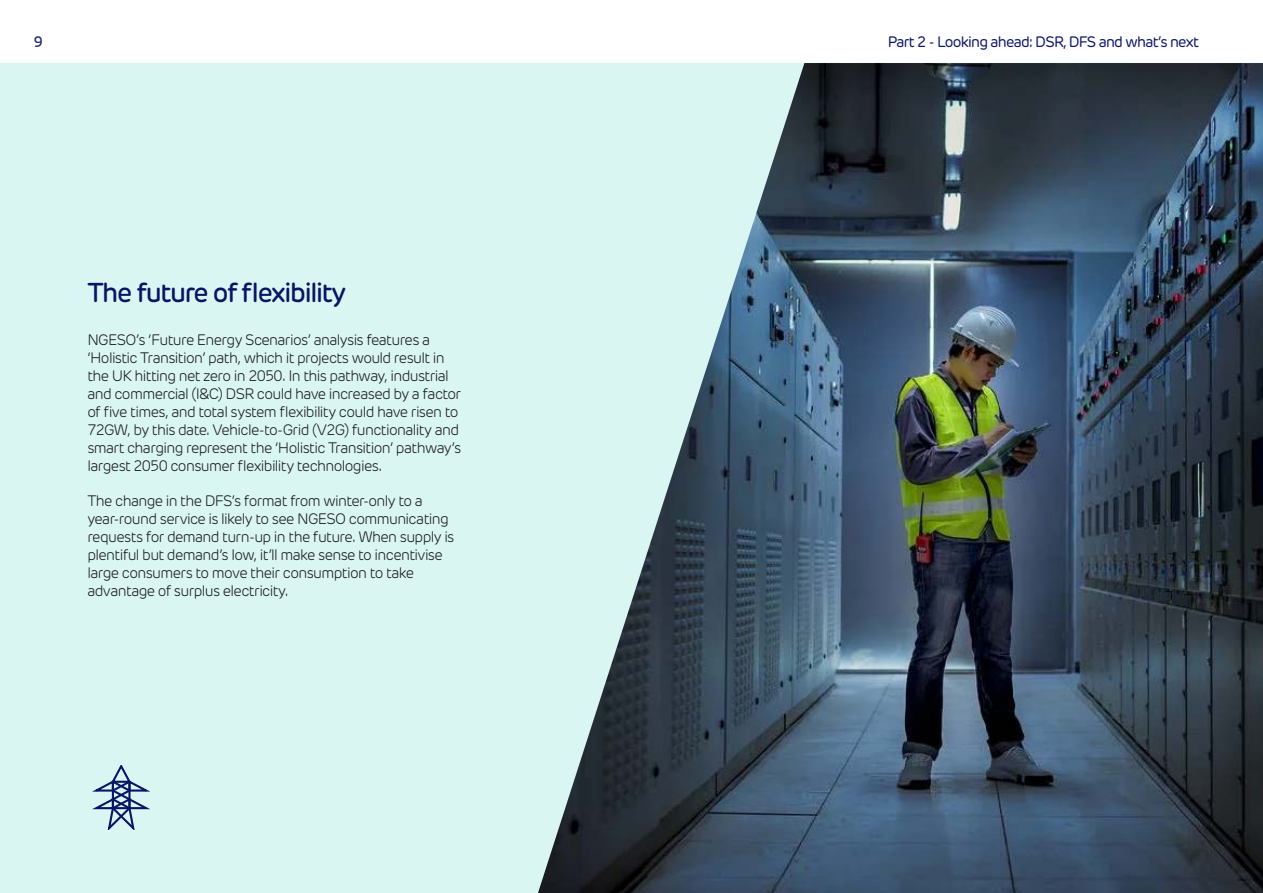
<style>
.page{position:relative;width:1263px;height:893px;background:#fff}
.page>*{position:absolute;margin:0;border:0;box-sizing:border-box;transform-origin:0 0}
.t1{font:500 27px "New Rubrik";letter-spacing:-.05em;color:#0a1464}
.t2{font:300 15px/18px "New Rubrik";letter-spacing:-.04em;color:#1a1a1a}
.t3{font:15px "New Rubrik";letter-spacing:-.05em;color:#0a1464}
.t4{font:500 15px "New Rubrik";color:#222c74}
</style>
<div class="page">
<div style="left:0;top:63px;width:1263px;height:830px;background:#daf6f3"></div>
<svg style="left:92px;top:765px;width:58px;height:64px"></svg>
<div style="left:112px;top:781px;width:19px;height:28px;border:2px solid #0a1464"></div>
<img style="left:538px;top:63px;width:725px;height:830px">
<p class="t4" style="left:34px;top:32px;width:11px">9</p>
<p class="t3" style="left:888px;top:32px;width:313px">Part 2 - Looking ahead: DSR, DFS and what’s next</p>
<h1 class="t1" style="left:87px;top:276px;width:260px">The future of flexibility</h1>
<p class="t2" style="left:87px;top:331px;width:375px">NGESO’s ‘Future Energy Scenarios’ analysis features a ‘Holistic Transition’ path, which it projects would result in the UK hitting net zero in 2050. In this pathway, industrial and commercial (I&amp;C) DSR could have increased by a factor of five times, and total system flexibility could have risen to 72GW, by this date. Vehicle-to-Grid (V2G) functionality and smart charging represent the ‘Holistic Transition’ pathway’s largest 2050 consumer flexibility technologies.</p>
<p class="t2" style="left:87px;top:492px;width:369px">The change in the DFS’s format from winter-only to a year-round service is likely to see NGESO communicating requests for demand turn-up in the future. When supply is plentiful but demand’s low, it’ll make sense to incentivise large consumers to move their consumption to take advantage of surplus electricity.</p>
</div>
